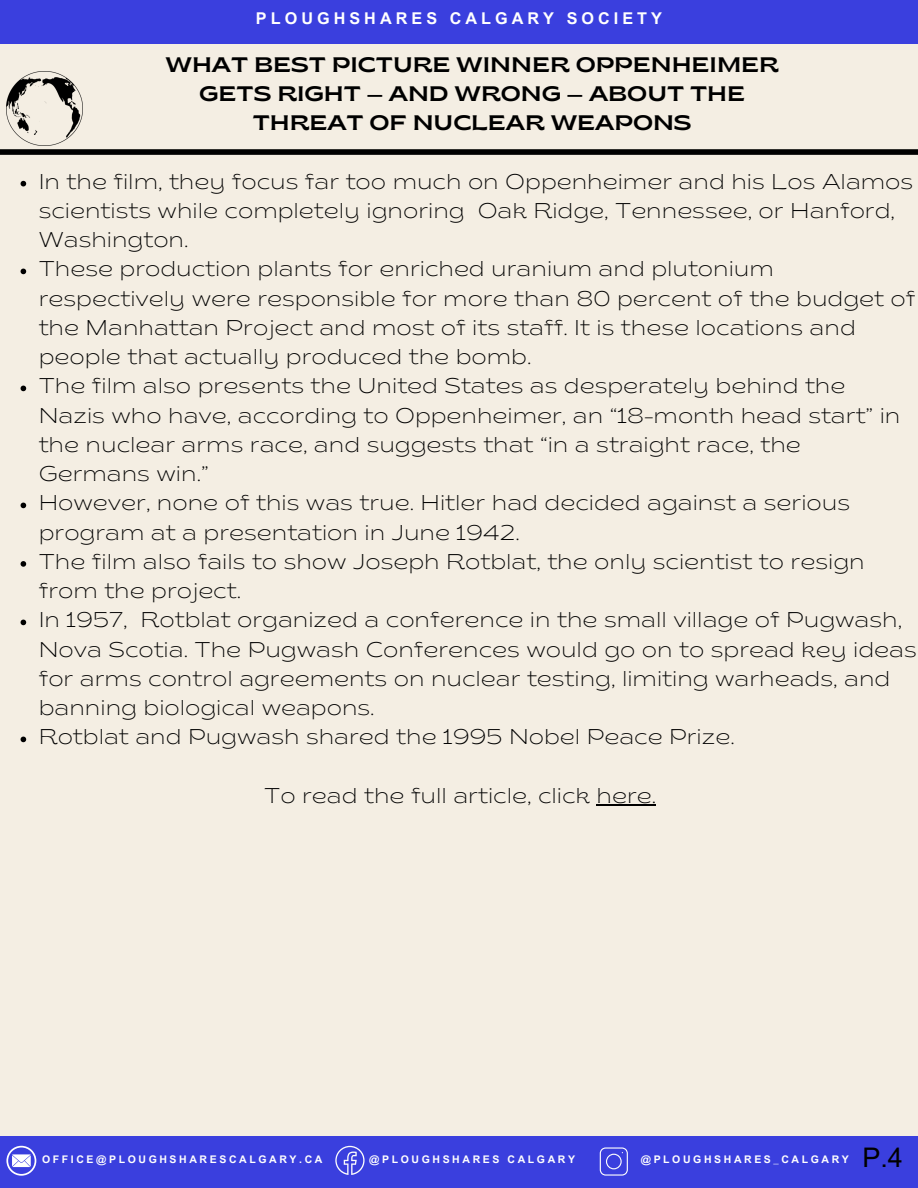
<style>
.page{position:relative;width:918px;height:1188px;background:#f4eee3}
.page>*{position:absolute;margin:0;border:0;box-sizing:border-box;transform-origin:0 0}
.t1{font:27px "Arial MT Pro";color:#000}
.t2{font:200 semi-expanded 21.3px/29.2px "Brice";color:#000}
.t3{font:semi-expanded 21px/29.2px "Brice";color:#000;text-align:center}
.t4{font:700 16.2px "Arial MT Pro";letter-spacing:.245em;color:#fff}
.t5{font:700 10.5px "Arial MT Pro";letter-spacing:.25em;color:#fff}
</style>
<div class="page">
<div style="left:0;top:0;width:918px;height:44px;background:#3a3fde"></div>
<div style="left:0;top:149px;width:918px;height:6px;background:#000"></div>
<div style="left:0;top:1136px;width:918px;height:51px;background:#3a3fde"></div>
<svg style="left:6px;top:1146px;width:30px;height:30px"></svg>
<svg style="left:335px;top:1146px;width:30px;height:29px"></svg>
<svg style="left:600px;top:1147px;width:28px;height:29px"></svg>
<img style="left:6px;top:72px;width:77px;height:73px">
<svg style="left:21px;top:181px;width:5px;height:5px"></svg>
<svg style="left:21px;top:269px;width:5px;height:5px"></svg>
<svg style="left:21px;top:386px;width:5px;height:5px"></svg>
<svg style="left:21px;top:503px;width:5px;height:5px"></svg>
<svg style="left:21px;top:561px;width:5px;height:6px"></svg>
<svg style="left:21px;top:620px;width:5px;height:5px"></svg>
<svg style="left:21px;top:737px;width:5px;height:5px"></svg>
<hr style="left:597px;top:804px;width:59px;height:1px;background:#000">
<p class="t4" style="left:256px;top:12px;width:408px">PLOUGHSHARES CALGARY SOCIETY</p>
<p class="t3" style="left:165px;top:52px;width:615px">WHAT BEST PICTURE WINNER OPPENHEIMER<br>GETS RIGHT — AND WRONG — ABOUT THE<br>THREAT OF NUCLEAR WEAPONS</p>
<p class="t2" style="left:39px;top:169px;width:876px">In the film, they focus far too much on Oppenheimer and his Los Alamos scientists while completely ignoring Oak Ridge, Tennessee, or Hanford,<br>Washington.</p>
<p class="t2" style="left:39px;top:257px;width:878px">These production plants for enriched uranium and plutonium respectively were responsible for more than 80 percent of the budget of the Manhattan Project and most of its staff. It is these locations and people that actually produced the bomb.</p>
<p class="t2" style="left:39px;top:374px;width:863px">The film also presents the United States as desperately behind the Nazis who have, according to Oppenheimer, an “18-month head start” in the nuclear arms race, and suggests that “in a straight race, the Germans win.”</p>
<h3 class="t2" style="left:39px;top:491px;width:813px">However, none of this was true. Hitler had decided against a serious program at a presentation in June 1942.</h3>
<p class="t2" style="left:39px;top:549px;width:827px">The film also fails to show Joseph Rotblat, the only scientist to resign from the project.</p>
<p class="t2" style="left:39px;top:608px;width:880px">In 1957, Rotblat organized a conference in the small village of Pugwash, Nova Scotia. The Pugwash Conferences would go on to spread key ideas for arms control agreements on nuclear testing, limiting warheads, and banning biological weapons.</p>
<p class="t2" style="left:39px;top:725px;width:698px">Rotblat and Pugwash shared the 1995 Nobel Peace Prize.</p>
<p class="t2" style="left:264px;top:783px;width:393px">To read the full article, click here.</p>
<p class="t5" style="left:42px;top:1155px;width:282px">OFFICE@PLOUGHSHARESCALGARY.CA</p>
<p class="t5" style="left:369px;top:1156px;width:207px">@PLOUGHSHARES CALGARY</p>
<p class="t5" style="left:641px;top:1155px;width:210px">@PLOUGHSHARES_CALGARY</p>
<h2 class="t1" style="left:862px;top:1148px;width:42px">P.4</h2>
</div>
